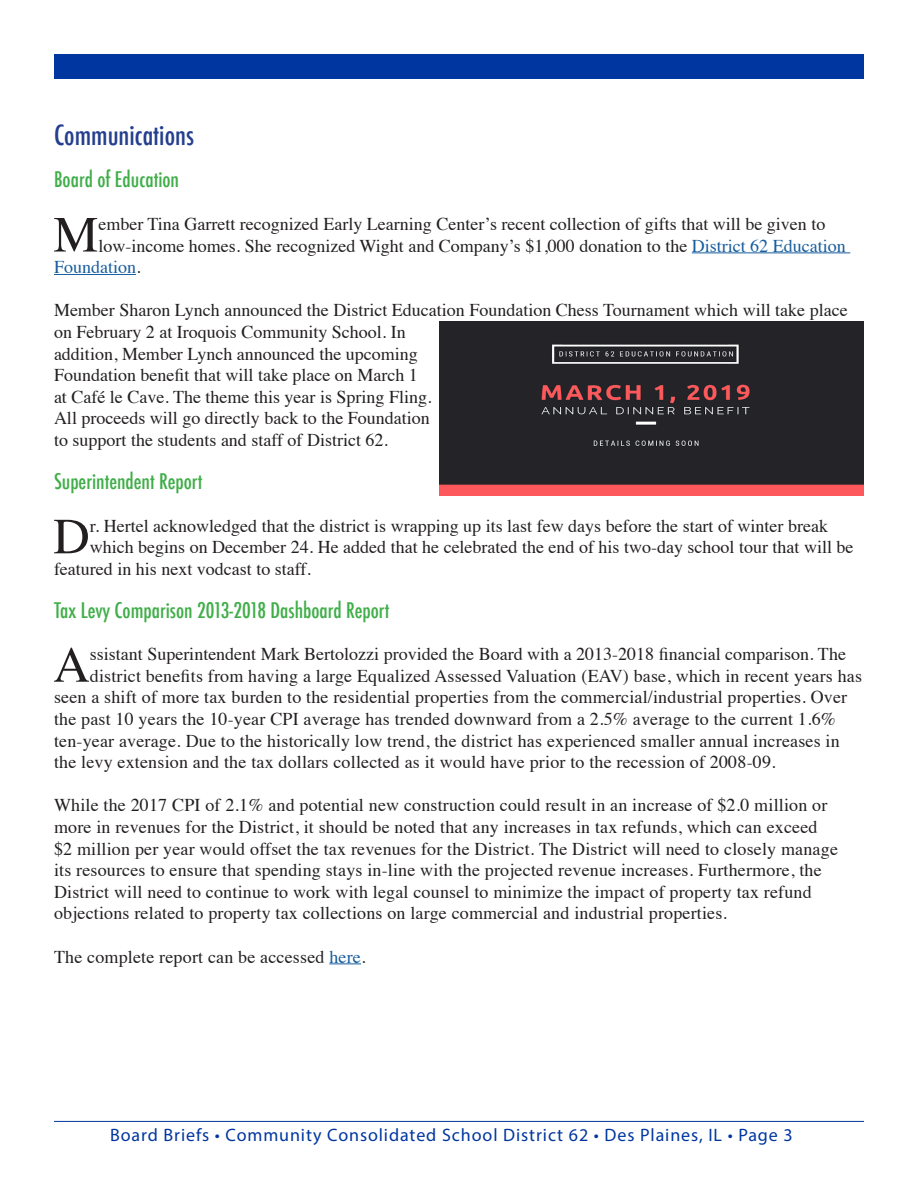
<style>
.page{position:relative;width:918px;height:1188px;background:#fff}
.page>*{position:absolute;margin:0;border:0;box-sizing:border-box;transform-origin:0 0}
.bodycopy{font:50.7px "Times";color:#231f20}
.bodycopy-2{font:500 condensed 27px "Futura";color:#253f8e}
.bodycopy-3{font:500 condensed 21px "Futura";color:#40ae49}
.bodycopy-4{font:18px/21.6px "Times";letter-spacing:.01em;color:#231f20}
.t1{font:18px "Myriad Pro";letter-spacing:.05em;color:#0036a0}
.bodycopy-5{font:18px "Times";color:#175d9e}
.s1{color:#175d9e}
.s2{color:#231f20}
</style>
<div class="page">
<hr style="left:54px;top:1121px;width:810px;height:1px;background:#0036a0">
<div style="left:54px;top:54px;width:810px;height:25px;background:#0036a0"></div>
<hr style="left:692px;top:252px;width:158px;height:1px;background:#175d9e">
<hr style="left:54px;top:274px;width:82px;height:1px;background:#175d9e">
<hr style="left:329px;top:963px;width:32px;height:1px;background:#175d9e">
<img style="left:440px;top:322px;width:424px;height:173px">
<p class="bodycopy-2" style="left:54px;top:117px;width:141px">Communications</p>
<p class="bodycopy-3" style="left:54px;top:166px;width:127px">Board of Education</p>
<p class="bodycopy" style="left:53px;top:187px;width:47px">M</p>
<p class="bodycopy-4" style="left:98px;top:212px;width:729px">ember Tina Garrett recognized Early Learning Center’s recent collection of gifts that will be given to</p>
<p class="bodycopy-4" style="left:98px;top:233px;width:749px">low-income homes. She recognized Wight and Company’s $1,000 donation to the <span class="s1">District 62 Education</span></p>
<p class="bodycopy-5" style="left:54px;top:250px;width:88px">Foundation<span class="s2">.</span></p>
<p class="bodycopy-4" style="left:54px;top:298px;width:795px">Member Sharon Lynch announced the District Education Foundation Chess Tournament which will take place on February 2 at Iroquois Community School. In<br>addition, Member Lynch announced the upcoming<br>Foundation benefit that will take place on March 1<br>at Café le Cave. The theme this year is Spring Fling.<br>All proceeds will go directly back to the Foundation<br>to support the students and staff of District 62.</p>
<p class="bodycopy-3" style="left:54px;top:467px;width:150px">Superintendent Report</p>
<p class="bodycopy" style="left:53px;top:489px;width:38px">D</p>
<p class="bodycopy-4" style="left:90px;top:513px;width:740px">r. Hertel acknowledged that the district is wrapping up its last few days before the start of winter break</p>
<p class="bodycopy-4" style="left:90px;top:535px;width:765px">which begins on December 24. He added that he celebrated the end of his two-day school tour that will be</p>
<p class="bodycopy-4" style="left:54px;top:557px;width:259px">featured in his next vodcast to staff.</p>
<p class="bodycopy-3" style="left:54px;top:596px;width:337px">Tax Levy Comparison 2013-2018 Dashboard Report</p>
<p class="bodycopy" style="left:53px;top:617px;width:38px">A</p>
<p class="bodycopy-4" style="left:90px;top:642px;width:758px">ssistant Superintendent Mark Bertolozzi provided the Board with a 2013-2018 financial comparison. The</p>
<p class="bodycopy-4" style="left:90px;top:663px;width:774px">district benefits from having a large Equalized Assessed Valuation (EAV) base, which in recent years has</p>
<p class="bodycopy-4" style="left:54px;top:685px;width:795px">seen a shift of more tax burden to the residential properties from the commercial/industrial properties. Over</p>
<p class="bodycopy-4" style="left:54px;top:707px;width:783px">the past 10 years the 10-year CPI average has trended downward from a 2.5% average to the current 1.6%</p>
<p class="bodycopy-4" style="left:54px;top:728px;width:787px">ten-year average. Due to the historically low trend, the district has experienced smaller annual increases in</p>
<p class="bodycopy-4" style="left:54px;top:750px;width:723px">the levy extension and the tax dollars collected as it would have prior to the recession of 2008-09.</p>
<p class="bodycopy-4" style="left:54px;top:793px;width:775px">While the 2017 CPI of 2.1% and potential new construction could result in an increase of $2.0 million or</p>
<p class="bodycopy-4" style="left:54px;top:815px;width:765px">more in revenues for the District, it should be noted that any increases in tax refunds, which can exceed</p>
<p class="bodycopy-4" style="left:54px;top:836px;width:786px">$2 million per year would offset the tax revenues for the District. The District will need to closely manage</p>
<p class="bodycopy-4" style="left:54px;top:858px;width:769px">its resources to ensure that spending stays in-line with the projected revenue increases. Furthermore, the</p>
<p class="bodycopy-4" style="left:54px;top:879px;width:759px">District will need to continue to work with legal counsel to minimize the impact of property tax refund</p>
<p class="bodycopy-4" style="left:54px;top:901px;width:675px">objections related to property tax collections on large commercial and industrial properties.</p>
<p class="bodycopy-4" style="left:54px;top:944px;width:313px">The complete report can be accessed <span class="s1">here</span>.</p>
<p class="t1" style="left:110px;top:1124px;width:684px">Board Briefs • Community Consolidated School District 62 • Des Plaines, IL • Page 3</p>
<p class="t1" style="left:118px;top:1130px;width:684px">Board Briefs • Community Consolidated School District 62 • Des Plaines, IL • Page 2</p>
</div>
